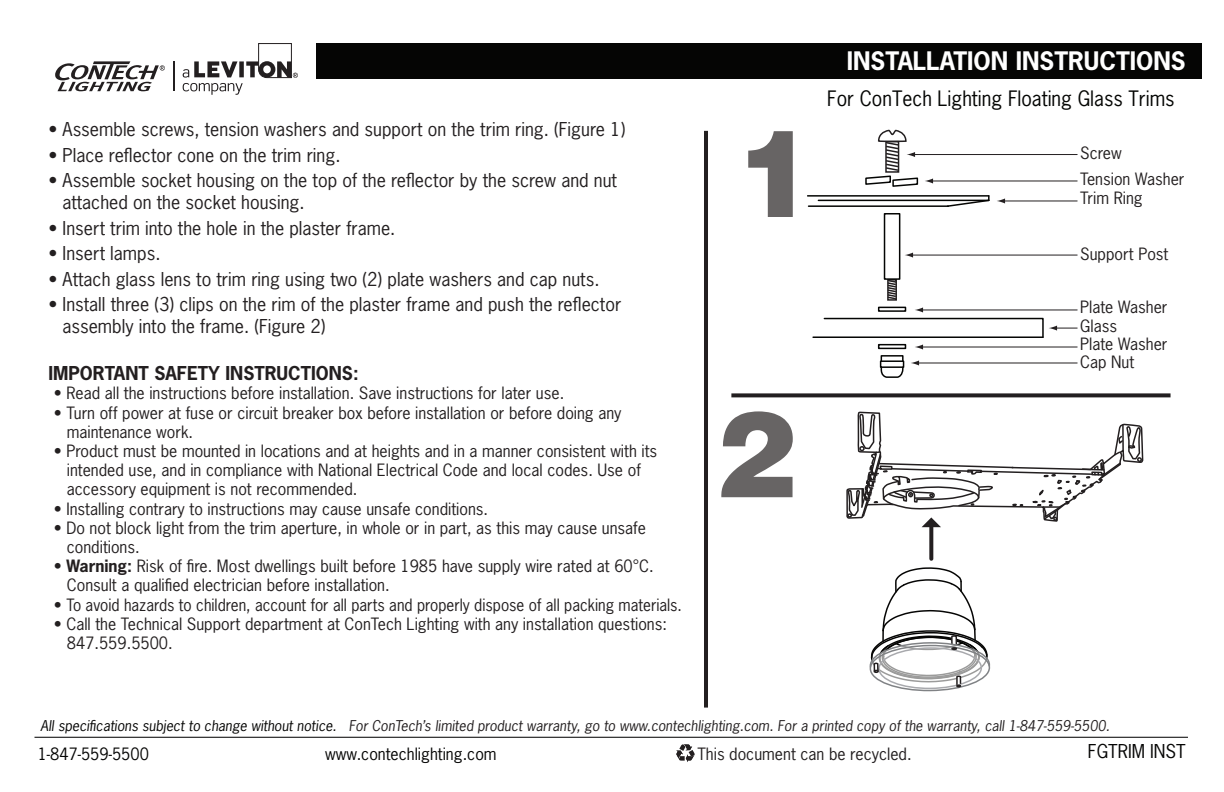
<style>
.page{position:relative;width:1224px;height:792px;background:#fff}
.page>*{position:absolute;margin:0;border:0;box-sizing:border-box;transform-origin:0 0}
.t1{font:700 24px "News Gothic Std";color:#fff}
.t2{font:20px "News Gothic Std";color:#040503}
.t3{font:18px/21.6px "News Gothic Std";color:#231f20}
.t4{font:700 18px "News Gothic Std";color:#231f20}
.t5{font:18px "News Gothic Std";color:#050504}
.t6{font:16px/19.2px "News Gothic Std";color:#231f20}
.t7{font:16px "News Gothic Std";color:#050504}
.t8{font:italic 14px "News Gothic Std";color:#231f20}
.s1{font-weight:700}
.s2{color:#050504}
</style>
<div class="page">
<hr style="left:35px;top:737px;width:1153px;height:1px;background:#050504">
<svg style="left:676px;top:744px;width:19px;height:18px"></svg>
<hr style="left:913px;top:154px;width:164px;height:1px;background:#231f20">
<hr style="left:931px;top:180px;width:146px;height:1px;background:#231f20">
<svg style="left:925px;top:178px;width:8px;height:6px"></svg>
<hr style="left:1003px;top:200px;width:74px;height:1px;background:#231f20">
<svg style="left:997px;top:198px;width:8px;height:5px"></svg>
<hr style="left:911px;top:255px;width:166px;height:1px;background:#231f20">
<svg style="left:905px;top:253px;width:8px;height:5px"></svg>
<hr style="left:813px;top:336px;width:230px;height:2px;background:#040503">
<hr style="left:809px;top:205px;width:139px;height:2px;background:#040503">
<svg style="left:946px;top:196px;width:44px;height:11px"></svg>
<hr style="left:818px;top:200px;width:171px;height:1px;background:#040503">
<hr style="left:808px;top:195px;width:181px;height:2px;background:#040503">
<svg style="left:865px;top:129px;width:54px;height:58px"></svg>
<svg style="left:887px;top:280px;width:10px;height:21px"></svg>
<div style="left:884px;top:213px;width:16px;height:67px;border:2px solid #040503"></div>
<svg style="left:823px;top:307px;width:254px;height:71px"></svg>
<svg style="left:880px;top:360px;width:24px;height:8px"></svg>
<svg style="left:878px;top:307px;width:28px;height:5px"></svg>
<svg style="left:878px;top:344px;width:28px;height:5px"></svg>
<svg style="left:748px;top:131px;width:45px;height:86px"></svg>
<svg style="left:721px;top:411px;width:72px;height:86px"></svg>
<hr style="left:704px;top:131px;width:4px;height:577px;background:#231f20">
<svg style="left:731px;top:393px;width:440px;height:4px"></svg>
<svg style="left:869px;top:613px;width:122px;height:78px"></svg>
<svg style="left:846px;top:427px;width:298px;height:186px"></svg>
<svg style="left:929px;top:527px;width:4px;height:32px"></svg>
<svg style="left:847px;top:393px;width:295px;height:134px"></svg>
<div style="left:316px;top:43px;width:885px;height:35px;background:#050504"></div>
<hr style="left:173px;top:61px;width:2px;height:30px;background:#231f20">
<svg style="left:55px;top:61px;width:110px;height:30px"></svg>
<svg style="left:183px;top:43px;width:115px;height:52px"></svg>
<h1 class="t1" style="left:847px;top:45px;width:340px">INSTALLATION INSTRUCTIONS</h1>
<p class="t3" style="left:48px;top:119px;width:578px">• Assemble screws, tension washers and support on the trim ring. (Figure 1)</p>
<p class="t3" style="left:48px;top:144px;width:294px">• Place reflector cone on the trim ring.</p>
<p class="t3" style="left:62px;top:170px;width:556px;text-indent:-14px">• Assemble socket housing on the top of the reflector by the screw and nut attached on the socket housing.</p>
<p class="t3" style="left:48px;top:217px;width:349px">• Insert trim into the hole in the plaster frame.</p>
<p class="t3" style="left:48px;top:242px;width:114px">• Insert lamps.</p>
<p class="t3" style="left:48px;top:268px;width:553px">• Attach glass lens to trim ring using two (2) plate washers and cap nuts.</p>
<p class="t3" style="left:62px;top:294px;width:560px;text-indent:-14px">• Install three (3) clips on the rim of the plaster frame and push the reflector assembly into the frame. (Figure 2)</p>
<p class="t4" style="left:48px;top:361px;width:312px">IMPORTANT SAFETY INSTRUCTIONS:</p>
<p class="t6" style="left:54px;top:384px;width:512px">• Read all the instructions before installation. Save instructions for later use.</p>
<p class="t6" style="left:67px;top:403px;width:556px;text-indent:-13px">• Turn off power at fuse or circuit breaker box before installation or before doing any maintenance work.</p>
<p class="t6" style="left:67px;top:441px;width:592px;text-indent:-13px">• Product must be mounted in locations and at heights and in a manner consistent with its intended use, and in compliance with National Electrical Code and local codes. Use of accessory equipment is not recommended.</p>
<p class="t6" style="left:54px;top:499px;width:436px">• Installing contrary to instructions may cause unsafe conditions.</p>
<p class="t6" style="left:67px;top:518px;width:581px;text-indent:-13px">• Do not block light from the trim aperture, in whole or in part, as this may cause unsafe conditions.</p>
<p class="t6" style="left:67px;top:556px;width:588px;text-indent:-13px">• <span class="s1">Warning:</span> Risk of fire. Most dwellings built before 1985 have supply wire rated at 60°C.<br>Consult a qualified electrician before installation.</p>
<p class="t6" style="left:54px;top:595px;width:630px">• To avoid hazards to children, account for all parts and properly dispose of all packing materials.</p>
<p class="t6" style="left:67px;top:614px;width:602px;text-indent:-13px">• Call the Technical Support department at ConTech Lighting with any installation questions:<br>847.559.5500.</p>
<p class="t2" style="left:827px;top:85px;width:349px">For ConTech Lighting Floating Glass Trims</p>
<p class="t6" style="left:1080px;top:139px;width:106px;line-height:26.4px">Screw<br>Tension Washer</p>
<p class="t6" style="left:1080px;top:188px;width:64px">Trim Ring</p>
<p class="t6" style="left:1080px;top:245px;width:90px">Support Post</p>
<p class="t6" style="left:1080px;top:297px;width:89px">Plate Washer</p>
<p class="t6" style="left:1080px;top:335px;width:89px;line-height:18.4px">Plate Washer<br>Cap Nut</p>
<p class="t6" style="left:1080px;top:316px;width:38px">Glass</p>
<p class="t8" style="left:41px;top:716px;width:1071px"><span class="s2">All specifications subject to change without notice.</span> For ConTech’s limited product warranty, go to www.contechlighting.com. For a printed copy of the warranty, call 1-847-559-5500.</p>
<p class="t7" style="left:38px;top:744px;width:113px">1-847-559-5500</p>
<p class="t7" style="left:325px;top:744px;width:173px">www.contechlighting.com</p>
<p class="t6" style="left:697px;top:744px;width:216px">This document can be recycled.</p>
<p class="t5" style="left:1088px;top:740px;width:99px">FGTRIM INST</p>
</div>
